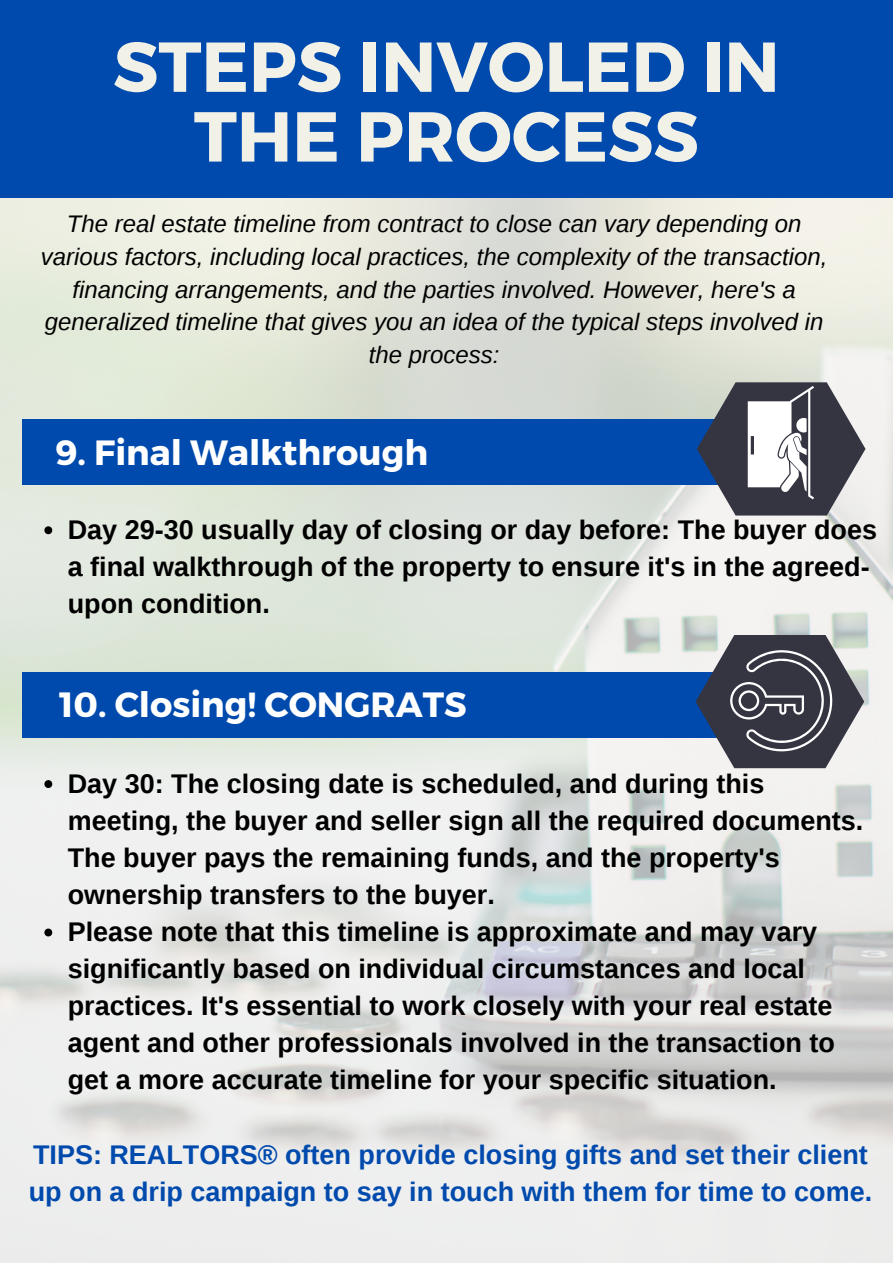
<style>
.page{position:relative;width:893px;height:1264px;background:#fff}
.page>*{position:absolute;margin:0;border:0;box-sizing:border-box;transform-origin:0 0}
.t1{font:700 70.5px/69.8px "Montserrat";color:#f2f1e8;text-align:center}
.t2{font:700 34.95px "Montserrat";color:#fff}
.t3{font:700 27px/37px "Liberation Sans";color:#000}
.t4{font:700 27px/37px "Liberation Sans";color:#004aad}
.t5{font:italic 24px/32.5px "Liberation Sans";color:#000;text-align:center}
</style>
<div class="page">
<img style="left:0;top:198px;width:892px;height:1064px">
<div style="left:22px;top:419px;width:719px;height:65px;background:#004aad"></div>
<div style="left:0;top:0;width:892px;height:198px;background:#004aad"></div>
<div style="left:22px;top:671px;width:719px;height:66px;background:#004aad"></div>
<svg style="left:695px;top:635px;width:169px;height:133px"></svg>
<svg style="left:44px;top:780px;width:8px;height:8px"></svg>
<svg style="left:44px;top:928px;width:8px;height:8px"></svg>
<svg style="left:696px;top:382px;width:169px;height:133px"></svg>
<svg style="left:44px;top:526px;width:8px;height:8px"></svg>
<p class="t1" style="left:113px;top:28px;width:668px">STEPS INVOLED IN<br>THE PROCESS</p>
<p class="t5" style="left:41px;top:208px;width:788px">The real estate timeline from contract to close can vary depending on various factors, including local practices, the complexity of the transaction, financing arrangements, and the parties involved. However, here's a generalized timeline that gives you an idea of the typical steps involved in the process:</p>
<p class="t2" style="left:55px;top:429px;width:374px">9. Final Walkthrough</p>
<p class="t3" style="left:68px;top:511px;width:810px">Day 29-30 usually day of closing or day before: The buyer does a final walkthrough of the property to ensure it's in the agreed&shy;upon condition.</p>
<p class="t2" style="left:59px;top:682px;width:409px">10. Closing! CONGRATS</p>
<p class="t3" style="left:68px;top:764px;width:797px">Day 30: The closing date is scheduled, and during this meeting, the buyer and seller sign all the required documents.<br>The buyer pays the remaining funds, and the property's ownership transfers to the buyer.</p>
<p class="t3" style="left:68px;top:913px;width:768px">Please note that this timeline is approximate and may vary significantly based on individual circumstances and local practices. It's essential to work closely with your real estate agent and other professionals involved in the transaction to get a more accurate timeline for your specific situation.</p>
<p class="t4" style="left:29px;top:1135px;width:844px">TIPS: REALTORS® often provide closing gifts and set their client up on a drip campaign to say in touch with them for time to come.</p>
</div>
